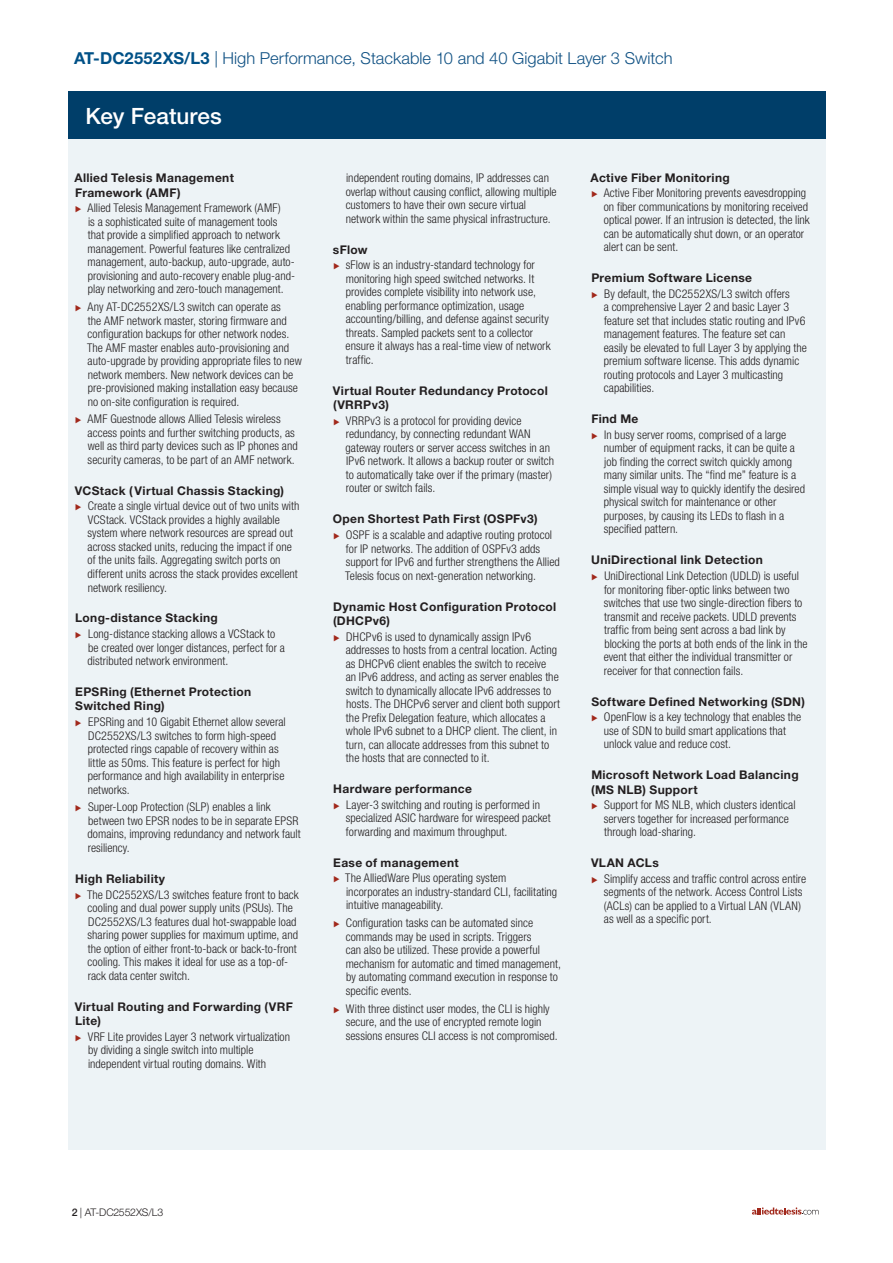
<style>
.page{position:relative;width:893px;height:1263px;background:#fff}
.page>*{position:absolute;margin:0;border:0;box-sizing:border-box;transform-origin:0 0}
.t1{font:500 22.5px "Helvetica Neue";color:#fff}
.t2{font:300 16.5px "Helvetica Neue";letter-spacing:.005em;color:#115284}
.t3{font:300 condensed 12px/13.5px "Helvetica Neue";letter-spacing:.005em;color:#231f20}
.t4{font:700 12px/14.4px "Helvetica Neue";letter-spacing:.025em;color:#231f20}
.t5{font:300 10.5px "Helvetica Neue";letter-spacing:-.015em;color:#231f20}
.s1{font-weight:700;color:#005187}
.s2{font-family:"Allied Telesis";font-stretch:normal;font-size:10.5px;color:#a1281b}
.s3{font-weight:700;font-stretch:normal}
.s4{font-weight:500}
</style>
<div class="page">
<div style="left:68px;top:96px;width:758px;height:1054px;background:#edf3f6"></div>
<div style="left:68px;top:91px;width:758px;height:47px;background:#003e69"></div>
<svg style="left:752px;top:1207px;width:67px;height:7px"></svg>
<h2 class="t2" style="left:74px;top:48px;width:600px"><span class="s1">AT-DC2552XS/L3</span> | High Performance, Stackable 10 and 40 Gigabit Layer 3 Switch</h2>
<h1 class="t1" style="left:85px;top:102px;width:138px">Key Features</h1>
<p class="t4" style="left:74px;top:170px;width:161px">Allied Telesis Management<br>Framework (AMF)</p>
<p class="t3" style="left:88px;top:201px;width:209px;text-indent:-12px"><span class="s2">ۼ</span> Allied Telesis Management Framework (AMF)<br>is a sophisticated suite of management tools that provide a simplified approach to network management. Powerful features like centralized management, auto-backup, auto-upgrade, auto&shy;provisioning and auto-recovery enable plug-and&shy;play networking and zero-touch management.</p>
<p class="t3" style="left:87px;top:300px;width:216px;text-indent:-12px"><span class="s2">ۼ</span> Any AT-DC2552XS/L3 switch can operate as<br>the AMF network master, storing firmware and configuration backups for other network nodes.<br>The AMF master enables auto-provisioning and auto-upgrade by providing appropriate files to new network members. New network devices can be pre-provisioned making installation easy because no on-site configuration is required.</p>
<p class="t3" style="left:88px;top:412px;width:212px;text-indent:-12px"><span class="s2">ۼ</span> AMF Guestnode allows Allied Telesis wireless access points and further switching products, as well as third party devices such as IP phones and security cameras, to be part of an AMF network.</p>
<p class="t3" style="left:75px;top:483px;width:226px;line-height:15.6px"><span class="s3">VCStack ( Virtual Chassis Stacking)<br></span><span class="s2">ۼ</span> Create a single virtual device out of two units with</p>
<p class="t3" style="left:88px;top:513px;width:212px">VCStack. VCStack provides a highly available system where network resources are spread out across stacked units, reducing the impact if one of the units fails. Aggregating switch ports on different units across the stack provides excellent network resiliency.</p>
<p class="t3" style="left:75px;top:610px;width:201px;line-height:15.6px"><span class="s3">Long-distance Stacking<br></span><span class="s2">ۼ</span> Long-distance stacking allows a VCStack to</p>
<p class="t3" style="left:88px;top:640px;width:199px">be created over longer distances, perfect for a distributed network environment.</p>
<p class="t4" style="left:75px;top:684px;width:178px">EPSRing (Ethernet Protection<br>Switched Ring)</p>
<p class="t3" style="left:88px;top:715px;width:200px;text-indent:-12px"><span class="s2">ۼ</span> EPSRing and 10 Gigabit Ethernet allow several DC2552XS/L3 switches to form high-speed protected rings capable of recovery within as little as 50ms. This feature is perfect for high performance and high availability in enterprise networks.</p>
<p class="t3" style="left:88px;top:800px;width:215px;text-indent:-12px"><span class="s2">ۼ</span> Super-Loop Protection (SLP) enables a link between two EPSR nodes to be in separate EPSR domains, improving redundancy and network fault resiliency.</p>
<p class="t3" style="left:75px;top:871px;width:225px;line-height:15.6px"><span class="s3">High Reliability<br></span><span class="s2">ۼ</span> The DC2552XS/L3 switches feature front to back</p>
<p class="t3" style="left:88px;top:901px;width:212px">cooling and dual power supply units (PSUs). The DC2552XS/L3 features dual hot-swappable load sharing power supplies for maximum uptime, and the option of either front-to-back or back-to-front cooling. This makes it ideal for use as a top-of&shy;rack data center switch.</p>
<p class="t4" style="left:75px;top:999px;width:219px">Virtual Routing and Forwarding (VRF<br>Lite)</p>
<p class="t3" style="left:88px;top:1029px;width:204px;text-indent:-13px"><span class="s2">ۼ</span> VRF Lite provides Layer 3 network virtualization by dividing a single switch into multiple independent virtual routing domains. With</p>
<p class="t3" style="left:346px;top:171px;width:212px">independent routing domains, IP addresses can overlap without causing conflict, allowing multiple customers to have their own secure virtual network within the same physical infrastructure.</p>
<p class="t3" style="left:333px;top:242px;width:203px;line-height:15.6px"><span class="s3">sFlow<br></span><span class="s2">ۼ</span> sFlow is an industry-standard technology for</p>
<p class="t3" style="left:346px;top:272px;width:206px">monitoring high speed switched networks. It provides complete visibility into network use, enabling performance optimization, usage accounting/billing, and defense against security threats. Sampled packets sent to a collector ensure it always has a real-time view of network traffic.</p>
<p class="t4" style="left:333px;top:383px;width:216px">Virtual Router Redundancy Protocol (VRRPv3)</p>
<p class="t3" style="left:346px;top:414px;width:210px;text-indent:-12px"><span class="s2">ۼ</span> VRRPv3 is a protocol for providing device redundancy, by connecting redundant WAN gateway routers or server access switches in an IPv6 network. It allows a backup router or switch to automatically take over if the primary (master) router or switch fails.</p>
<p class="t3" style="left:333px;top:511px;width:221px;line-height:15.6px"><span class="s3">Open Shortest Path First (OSPFv3)<br></span><span class="s2">ۼ</span> OSPF is a scalable and adaptive routing protocol</p>
<p class="t3" style="left:345px;top:541px;width:216px">for IP networks. The addition of OSPFv3 adds support for IPv6 and further strengthens the Allied<br>Telesis focus on next-generation networking.</p>
<p class="t4" style="left:333px;top:599px;width:225px">Dynamic Host Configuration Protocol (DHCPv6)</p>
<p class="t3" style="left:346px;top:629px;width:216px;text-indent:-12px"><span class="s2">ۼ</span> DHCPv6 is used to dynamically assign IPv6 addresses to hosts from a central location. Acting as DHCPv6 client enables the switch to receive<br>an IPv6 address, and acting as server enables the switch to dynamically allocate IPv6 addresses to hosts. The DHCPv6 server and client both support the Prefix Delegation feature, which allocates a whole IPv6 subnet to a DHCP client. The client, in turn, can allocate addresses from this subnet to the hosts that are connected to it.</p>
<p class="t3" style="left:333px;top:781px;width:208px;line-height:15.6px"><span class="s3">Hardware performance<br></span><span class="s2">ۼ</span> Layer-3 switching and routing is performed in</p>
<p class="t3" style="left:346px;top:811px;width:206px">specialized ASIC hardware for wirespeed packet forwarding and maximum throughput.</p>
<p class="t3" style="left:333px;top:854px;width:174px;line-height:15.6px"><span class="s3">Ease of management<br></span><span class="s2">ۼ</span> The AlliedWare Plus operating system</p>
<p class="t3" style="left:346px;top:885px;width:213px">incorporates an industry-standard CLI, facilitating intuitive manageability.</p>
<p class="t3" style="left:346px;top:916px;width:217px;text-indent:-12px"><span class="s2">ۼ</span> Configuration tasks can be automated since commands may be used in scripts. Triggers<br>can also be utilized. These provide a powerful mechanism for automatic and timed management, by automating command execution in response to specific events.</p>
<p class="t3" style="left:346px;top:1001px;width:213px;text-indent:-12px"><span class="s2">ۼ</span> With three distinct user modes, the CLI is highly secure, and the use of encrypted remote login sessions ensures CLI access is not compromised.</p>
<p class="t3" style="left:591px;top:169px;width:217px;line-height:15.6px"><span class="s3">Active Fiber Monitoring<br></span><span class="s2">ۼ</span> Active Fiber Monitoring prevents eavesdropping</p>
<p class="t3" style="left:604px;top:200px;width:208px">on fiber communications by monitoring received optical power. If an intrusion is detected, the link can be automatically shut down, or an operator alert can be sent.</p>
<p class="t3" style="left:591px;top:270px;width:200px;line-height:15.6px"><span class="s3">Premium Software License<br></span><span class="s2">ۼ</span> By default, the DC2552XS/L3 switch offers</p>
<p class="t3" style="left:604px;top:300px;width:205px">a comprehensive Layer 2 and basic Layer 3 feature set that includes static routing and IPv6 management features. The feature set can easily be elevated to full Layer 3 by applying the premium software license. This adds dynamic routing protocols and Layer 3 multicasting capabilities.</p>
<p class="t3" style="left:591px;top:411px;width:196px;line-height:15.6px"><span class="s3">Find Me<br></span><span class="s2">ۼ</span> In busy server rooms, comprised of a large</p>
<p class="t3" style="left:604px;top:441px;width:203px">number of equipment racks, it can be quite a job finding the correct switch quickly among many similar units. The “find me” feature is a simple visual way to quickly identify the desired physical switch for maintenance or other purposes, by causing its LEDs to flash in a specified pattern.</p>
<p class="t3" style="left:591px;top:552px;width:209px;line-height:15.6px"><span class="s3">UniDirectional link Detection<br></span><span class="s2">ۼ</span> UniDirectional Link Detection (UDLD) is useful</p>
<p class="t3" style="left:604px;top:582px;width:205px">for monitoring fiber-optic links between two switches that use two single-direction fibers to transmit and receive packets. UDLD prevents traffic from being sent across a bad link by blocking the ports at both ends of the link in the event that either the individual transmitter or receiver for that connection fails.</p>
<p class="t3" style="left:591px;top:693px;width:215px;line-height:15.6px"><span class="s3">Software Defined Networking (SDN) </span><span class="s2">ۼ</span> OpenFlow is a key technology that enables the</p>
<p class="t3" style="left:604px;top:724px;width:184px">use of SDN to build smart applications that unlock value and reduce cost.</p>
<p class="t4" style="left:591px;top:767px;width:209px">Microsoft Network Load Balancing (MS NLB) Support</p>
<p class="t3" style="left:604px;top:798px;width:193px;text-indent:-12px"><span class="s2">ۼ</span> Support for MS NLB, which clusters identical servers together for increased performance through load-sharing.</p>
<p class="t3" style="left:591px;top:855px;width:217px;line-height:15.6px"><span class="s3">VLAN ACLs<br></span><span class="s2">ۼ</span> Simplify access and traffic control across entire</p>
<p class="t3" style="left:604px;top:885px;width:200px;text-align:justify">segments of the network. Access Control Lists (ACLs) can be applied to a Virtual LAN (VLAN) as well as a specific port.</p>
<p class="t5" style="left:72px;top:1205px;width:93px"><span class="s4">2</span> | AT-DC2552XS/L3</p>
</div>
